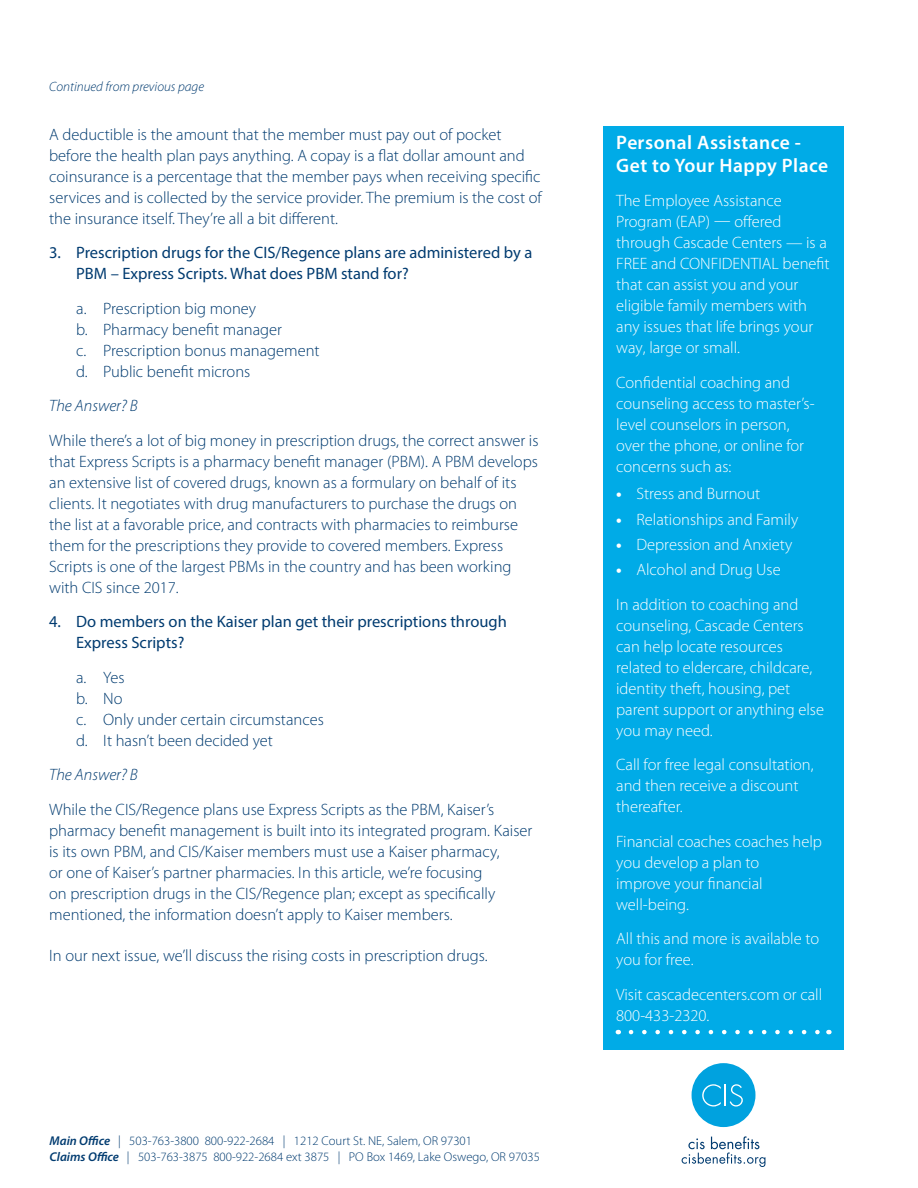
<style>
.page{position:relative;width:918px;height:1188px;background:#fff}
.page>*{position:absolute;margin:0;border:0;box-sizing:border-box;transform-origin:0 0}
.t1{font:600 19.5px/22.5px "Myriad Pro";letter-spacing:.025em;color:#fff}
.t2{font:300 16.5px/21px "Myriad Pro";color:#003b70}
.t3{font:300 16.5px/21px "Myriad Pro";color:#fff}
.t4{font:16.5px/21px "Myriad Pro";color:#003b70}
.t5{font:italic 300 16.5px "Myriad Pro";color:#003b70}
.t6{font:italic 300 13.5px "Myriad Pro";color:#003b70}
.t7{font:300 12.75px/15.8px "Myriad Pro";color:#003b70}
.s1{font-weight:600;font-style:italic}
.s2{font-weight:700}
</style>
<div class="page">
<svg style="left:682px;top:1136px;width:83px;height:31px"></svg>
<div style="left:692px;top:1063px;width:63px;height:64px;background:#00a2df;border-radius:50%"></div>
<svg style="left:702px;top:1084px;width:41px;height:23px"></svg>
<div style="left:603px;top:126px;width:241px;height:924px;background:#00abe7"></div>
<svg style="left:631px;top:1030px;width:189px;height:4px"></svg>
<p class="t6" style="left:49px;top:79px;width:156px">Continued from previous page</p>
<p class="t2" style="left:49px;top:124px;width:494px">A deductible is the amount that the member must pay out of pocket before the health plan pays anything. A copay is a flat dollar amount and coinsurance is a percentage that the member pays when receiving specific services and is collected by the service provider. The premium is the cost of the insurance itself. They’re all a bit different.</p>
<p class="t4" style="left:76px;top:242px;width:458px;text-indent:-27px">3. Prescription drugs for the CIS/Regence plans are administered by a<br>PBM – Express Scripts. What does PBM stand for?</p>
<p class="t2" style="left:76px;top:298px;width:245px">a. Prescription big money<br>b. Pharmacy benefit manager<br>c. Prescription bonus management d. Public benefit microns</p>
<p class="t5" style="left:49px;top:396px;width:90px">The Answer? B</p>
<p class="t2" style="left:49px;top:430px;width:491px">While there’s a lot of big money in prescription drugs, the correct answer is that Express Scripts is a pharmacy benefit manager (PBM). A PBM develops an extensive list of covered drugs, known as a formulary on behalf of its clients. It negotiates with drug manufacturers to purchase the drugs on the list at a favorable price, and contracts with pharmacies to reimburse them for the prescriptions they provide to covered members. Express Scripts is one of the largest PBMs in the country and has been working with CIS since 2017.</p>
<p class="t4" style="left:76px;top:611px;width:432px;text-indent:-27px">4. Do members on the Kaiser plan get their prescriptions through<br>Express Scripts?</p>
<p class="t2" style="left:76px;top:667px;width:249px">a. Yes<br>b. No<br>c. Only under certain circumstances d. It hasn’t been decided yet</p>
<p class="t5" style="left:49px;top:765px;width:90px">The Answer? B</p>
<p class="t2" style="left:49px;top:799px;width:485px">While the CIS/Regence plans use Express Scripts as the PBM, Kaiser’s pharmacy benefit management is built into its integrated program. Kaiser is its own PBM, and CIS/Kaiser members must use a Kaiser pharmacy,<br>or one of Kaiser’s partner pharmacies. In this article, we’re focusing<br>on prescription drugs in the CIS/Regence plan; except as specifically mentioned, the information doesn’t apply to Kaiser members.</p>
<p class="t2" style="left:49px;top:945px;width:440px">In our next issue, we’ll discuss the rising costs in prescription drugs.</p>
<p class="t7" style="left:50px;top:1133px;width:492px"><span class="s1">Main Office</span> | 503-763-3800 800-922-2684 | 1212 Court St. NE, Salem, OR 97301<br><span class="s1">Claims Office</span> | 503-763-3875 800-922-2684 ext 3875 | PO Box 1469, Lake Oswego, OR 97035</p>
<p class="t1" style="left:616px;top:131px;width:214px">Personal Assistance -<br>Get to Your Happy Place</p>
<p class="t3" style="left:616px;top:190px;width:215px">The Employee Assistance<br>Program (EAP) — offered through Cascade Centers — is a<br>FREE and CONFIDENTIAL benefit that can assist you and your eligible family members with any issues that life brings your way, large or small.</p>
<p class="t3" style="left:616px;top:372px;width:200px">Confidential coaching and counseling access to master’s&shy;level counselors in person, over the phone, or online for concerns such as:</p>
<p class="t3" style="left:616px;top:484px;width:146px"><span class="s2">•</span> Stress and Burnout</p>
<p class="t3" style="left:616px;top:509px;width:184px"><span class="s2">•</span> Relationships and Family</p>
<p class="t3" style="left:616px;top:534px;width:178px"><span class="s2">•</span> Depression and Anxiety</p>
<p class="t3" style="left:616px;top:553px;width:184px;line-height:34.5px"><span class="s2">•</span> Alcohol and Drug Use<br>In addition to coaching and</p>
<p class="t3" style="left:616px;top:615px;width:209px">counseling, Cascade Centers can help locate resources related to eldercare, childcare, identity theft, housing, pet parent support or anything else you may need.</p>
<p class="t3" style="left:616px;top:755px;width:199px">Call for free legal consultation, and then receive a discount thereafter.</p>
<p class="t3" style="left:616px;top:831px;width:207px">Financial coaches coaches help you develop a plan to<br>improve your financial well-being.</p>
<p class="t3" style="left:616px;top:929px;width:204px">All this and more is available to you for free.</p>
<p class="t3" style="left:616px;top:984px;width:208px">Visit cascadecenters.com or call<br>800-433-2320.</p>
</div>
